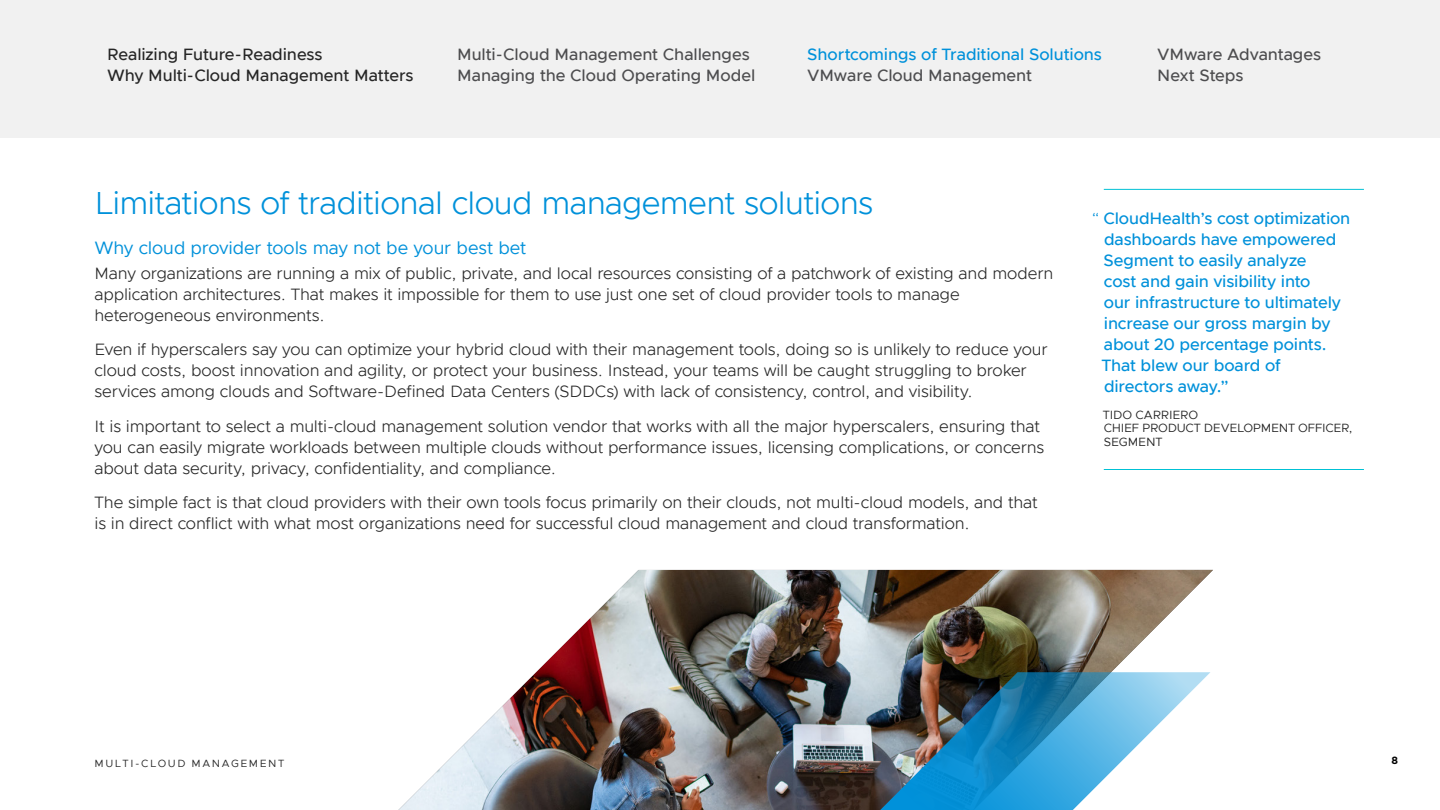
<style>
.page{position:relative;width:1440px;height:810px;background:#fff}
.page>*{position:absolute;margin:0;border:0;box-sizing:border-box;transform-origin:0 0}
.t1{font:300 32.03px "Metropolis";letter-spacing:-.02em;color:#0091da}
.t2{font:18px "Metropolis";letter-spacing:-.005em;color:#0091da}
.t3{font:300 16.5px/21px "Metropolis";letter-spacing:-.01em;color:#262626}
.t4{font:500 16.5px/21px "Metropolis";letter-spacing:-.01em;color:#0091da}
.t5{font:500 16.5px/21px "Metropolis";letter-spacing:-.005em;color:#4d4d4f}
.t6{font:500 16.5px/21px "Metropolis";letter-spacing:-.005em;color:#262626}
.t7{font:12px/13.5px "Metropolis";letter-spacing:-.02em;color:#262626}
.t8{font:10.5px "Metropolis";letter-spacing:.15em;color:#262626}
.t9{font:700 10.5px "Gotham";color:#000}
.s1{font-weight:300}
</style>
<div class="page">
<img style="left:398px;top:570px;width:815px;height:240px">
<img style="left:874px;top:672px;width:337px;height:138px">
<hr style="left:1104px;top:189px;width:260px;height:1px;background:#00c1d5">
<hr style="left:1104px;top:469px;width:260px;height:1px;background:#00c1d5">
<div style="left:0;top:0;width:1440px;height:138px;background:#f1f1f1"></div>
<p class="t6" style="left:107px;top:43px;width:308px">Realizing Future-Readiness<br>Why Multi-Cloud Management Matters</p>
<p class="t5" style="left:457px;top:43px;width:300px">Multi-Cloud Management Challenges<br>Managing the Cloud Operating Model</p>
<p class="t4" style="left:807px;top:43px;width:296px">Shortcomings of Traditional Solutions</p>
<p class="t5" style="left:807px;top:64px;width:226px">VMware Cloud Management</p>
<p class="t5" style="left:1157px;top:43px;width:165px">VMware Advantages<br>Next Steps</p>
<h1 class="t1" style="left:94px;top:184px;width:780px">Limitations of traditional cloud management solutions</h1>
<p class="t2" style="left:94px;top:237px;width:433px">Why cloud provider tools may not be your best bet</p>
<p class="t3" style="left:94px;top:262px;width:960px">Many organizations are running a mix of public, private, and local resources consisting of a patchwork of existing and modern application architectures. That makes it impossible for them to use just one set of cloud provider tools to manage heterogeneous environments.</p>
<p class="t3" style="left:94px;top:339px;width:955px">Even if hyperscalers say you can optimize your hybrid cloud with their management tools, doing so is unlikely to reduce your cloud costs, boost innovation and agility, or protect your business. Instead, your teams will be caught struggling to broker services among clouds and Software-Defined Data Centers (SDDCs) with lack of consistency, control, and visibility.</p>
<p class="t3" style="left:94px;top:415px;width:951px">It is important to select a multi-cloud management solution vendor that works with all the major hyperscalers, ensuring that you can easily migrate workloads between multiple clouds without performance issues, licensing complications, or concerns about data security, privacy, confidentiality, and compliance.</p>
<p class="t3" style="left:94px;top:492px;width:945px">The simple fact is that cloud providers with their own tools focus primarily on their clouds, not multi-cloud models, and that is in direct conflict with what most organizations need for successful cloud management and cloud transformation.</p>
<p class="t4" style="left:1101px;top:207px;width:250px;text-indent:-10px"><span class="s1">“</span> CloudHealth’s cost optimization dashboards have empowered<br>Segment to easily analyze<br>cost and gain visibility into<br>our infrastructure to ultimately increase our gross margin by about 20 percentage points.<br>That blew our board of directors away.”</p>
<p class="t7" style="left:1103px;top:408px;width:251px">TIDO CARRIERO<br>CHIEF PRODUCT DEVELOPMENT OFFICER,<br>SEGMENT</p>
<p class="t8" style="left:94px;top:757px;width:191px">MULTI-CLOUD MANAGEMENT</p>
<p class="t9" style="left:1392px;top:754px;width:8px">8</p>
</div>
